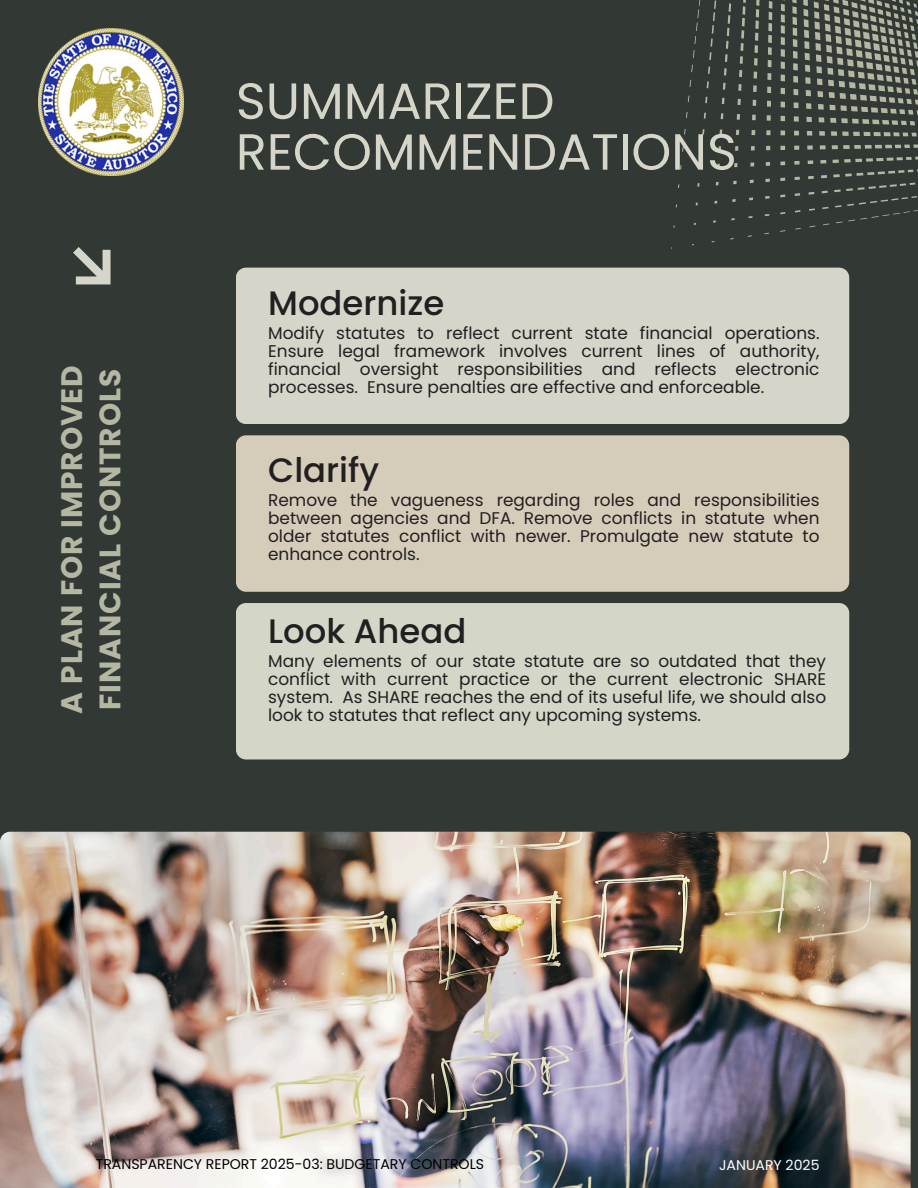
<style>
.page{position:relative;width:918px;height:1188px;background:#323834}
.page>*{position:absolute;margin:0;border:0;box-sizing:border-box;transform-origin:0 0}
.t1{font:50.85px/50.8px "Poppins";color:#d5d6c9}
.t2{font:500 33.9px "Poppins";color:#221f20}
.t3{font:700 29.7px/38.1px "Poppins";letter-spacing:.03em;color:#b4b7a2}
.t4{font:16.95px/18px "Poppins";color:#221f20;text-align:justify}
.t5{font:14.1px "Poppins";color:#000}
.t6{font:14.1px "Poppins";color:#fff}
</style>
<div class="page">
<div style="left:236px;top:268px;width:613px;height:156px;background:#d5d6c9"></div>
<svg style="left:694px;top:0;width:7px;height:44px"></svg>
<svg style="left:768px;top:1px;width:4px;height:66px"></svg>
<svg style="left:740px;top:0;width:6px;height:64px"></svg>
<svg style="left:725px;top:3px;width:6px;height:59px"></svg>
<svg style="left:709px;top:0;width:7px;height:60px"></svg>
<svg style="left:693px;top:50px;width:2px;height:8px"></svg>
<svg style="left:781px;top:0;width:4px;height:81px"></svg>
<svg style="left:767px;top:73px;width:4px;height:7px"></svg>
<svg style="left:754px;top:0;width:6px;height:79px"></svg>
<svg style="left:739px;top:70px;width:3px;height:7px"></svg>
<svg style="left:724px;top:68px;width:3px;height:8px"></svg>
<svg style="left:708px;top:66px;width:2px;height:8px"></svg>
<svg style="left:691px;top:65px;width:2px;height:7px"></svg>
<svg style="left:781px;top:88px;width:4px;height:6px"></svg>
<svg style="left:767px;top:87px;width:4px;height:6px"></svg>
<svg style="left:753px;top:85px;width:4px;height:7px"></svg>
<svg style="left:738px;top:84px;width:4px;height:7px"></svg>
<svg style="left:723px;top:83px;width:3px;height:7px"></svg>
<svg style="left:707px;top:81px;width:2px;height:7px"></svg>
<svg style="left:781px;top:102px;width:4px;height:6px"></svg>
<svg style="left:767px;top:101px;width:4px;height:6px"></svg>
<svg style="left:753px;top:100px;width:3px;height:6px"></svg>
<svg style="left:738px;top:99px;width:3px;height:6px"></svg>
<svg style="left:722px;top:98px;width:3px;height:6px"></svg>
<svg style="left:705px;top:97px;width:2px;height:6px"></svg>
<svg style="left:781px;top:116px;width:4px;height:5px"></svg>
<svg style="left:767px;top:115px;width:4px;height:6px"></svg>
<svg style="left:752px;top:115px;width:4px;height:5px"></svg>
<svg style="left:737px;top:114px;width:3px;height:6px"></svg>
<svg style="left:721px;top:113px;width:2px;height:6px"></svg>
<svg style="left:704px;top:113px;width:2px;height:6px"></svg>
<svg style="left:819px;top:131px;width:6px;height:5px"></svg>
<svg style="left:807px;top:131px;width:5px;height:5px"></svg>
<svg style="left:794px;top:131px;width:5px;height:4px"></svg>
<svg style="left:781px;top:131px;width:4px;height:4px"></svg>
<svg style="left:766px;top:130px;width:5px;height:5px"></svg>
<svg style="left:752px;top:130px;width:3px;height:5px"></svg>
<svg style="left:736px;top:130px;width:3px;height:5px"></svg>
<svg style="left:702px;top:129px;width:2px;height:6px"></svg>
<svg style="left:820px;top:145px;width:6px;height:4px"></svg>
<svg style="left:807px;top:145px;width:6px;height:5px"></svg>
<svg style="left:794px;top:146px;width:5px;height:4px"></svg>
<svg style="left:780px;top:146px;width:5px;height:4px"></svg>
<svg style="left:766px;top:146px;width:4px;height:4px"></svg>
<svg style="left:751px;top:146px;width:4px;height:5px"></svg>
<svg style="left:735px;top:146px;width:3px;height:5px"></svg>
<svg style="left:718px;top:146px;width:3px;height:5px"></svg>
<svg style="left:794px;top:161px;width:6px;height:4px"></svg>
<svg style="left:780px;top:161px;width:5px;height:4px"></svg>
<svg style="left:766px;top:162px;width:4px;height:4px"></svg>
<svg style="left:750px;top:163px;width:4px;height:4px"></svg>
<svg style="left:734px;top:163px;width:4px;height:4px"></svg>
<svg style="left:717px;top:164px;width:3px;height:4px"></svg>
<svg style="left:795px;top:177px;width:5px;height:3px"></svg>
<svg style="left:780px;top:178px;width:5px;height:3px"></svg>
<svg style="left:765px;top:179px;width:5px;height:3px"></svg>
<svg style="left:750px;top:180px;width:4px;height:3px"></svg>
<svg style="left:733px;top:181px;width:4px;height:3px"></svg>
<svg style="left:697px;top:183px;width:3px;height:4px"></svg>
<svg style="left:795px;top:193px;width:5px;height:3px"></svg>
<svg style="left:765px;top:196px;width:5px;height:3px"></svg>
<svg style="left:749px;top:197px;width:4px;height:3px"></svg>
<svg style="left:732px;top:199px;width:4px;height:3px"></svg>
<svg style="left:792px;top:0;width:126px;height:125px"></svg>
<svg style="left:831px;top:131px;width:86px;height:5px"></svg>
<svg style="left:832px;top:145px;width:86px;height:4px"></svg>
<svg style="left:808px;top:157px;width:110px;height:70px"></svg>
<img style="left:0;top:832px;width:910px;height:356px">
<svg style="left:73px;top:247px;width:37px;height:37px"></svg>
<div style="left:236px;top:435px;width:613px;height:157px;background:#d5cdba"></div>
<div style="left:236px;top:603px;width:613px;height:156px;background:#d4d6c8"></div>
<img style="left:38px;top:29px;width:145px;height:146px">
<p class="t3" style="left:53px;top:714px;width:350px;rotate:-90deg">A PLAN FOR IMPROVED<br>FINANCIAL CONTROLS</p>
<p class="t1" style="left:236px;top:76px;width:502px">SUMMARIZED<br>RECOMMENDATIONS</p>
<p class="t2" style="left:268px;top:280px;width:178px">Modernize</p>
<h3 class="t4" style="left:268px;top:325px;width:553px">Modify statutes to reflect current state financial operations.<br>Ensure legal framework involves current lines of authority, financial oversight responsibilities and reflects electronic processes. Ensure penalties are effective and enforceable.</h3>
<h1 class="t2" style="left:268px;top:447px;width:112px">Clarify</h1>
<h4 class="t4" style="left:268px;top:491px;width:553px">Remove the vagueness regarding roles and responsibilities between agencies and DFA. Remove conflicts in statute when older statutes conflict with newer. Promulgate new statute to enhance controls.</h4>
<h2 class="t2" style="left:268px;top:607px;width:200px">Look Ahead</h2>
<h2 class="t4" style="left:268px;top:652px;width:560px">Many elements of our state statute are so outdated that they conflict with current practice or the current electronic SHARE system. As SHARE reaches the end of its useful life, we should also look to statutes that reflect any upcoming systems.</h2>
<h2 class="t5" style="left:96px;top:1154px;width:390px">TRANSPARENCY REPORT 2025-03: BUDGETARY CONTROLS</h2>
<h4 class="t6" style="left:719px;top:1155px;width:102px">JANUARY 2025</h4>
</div>
